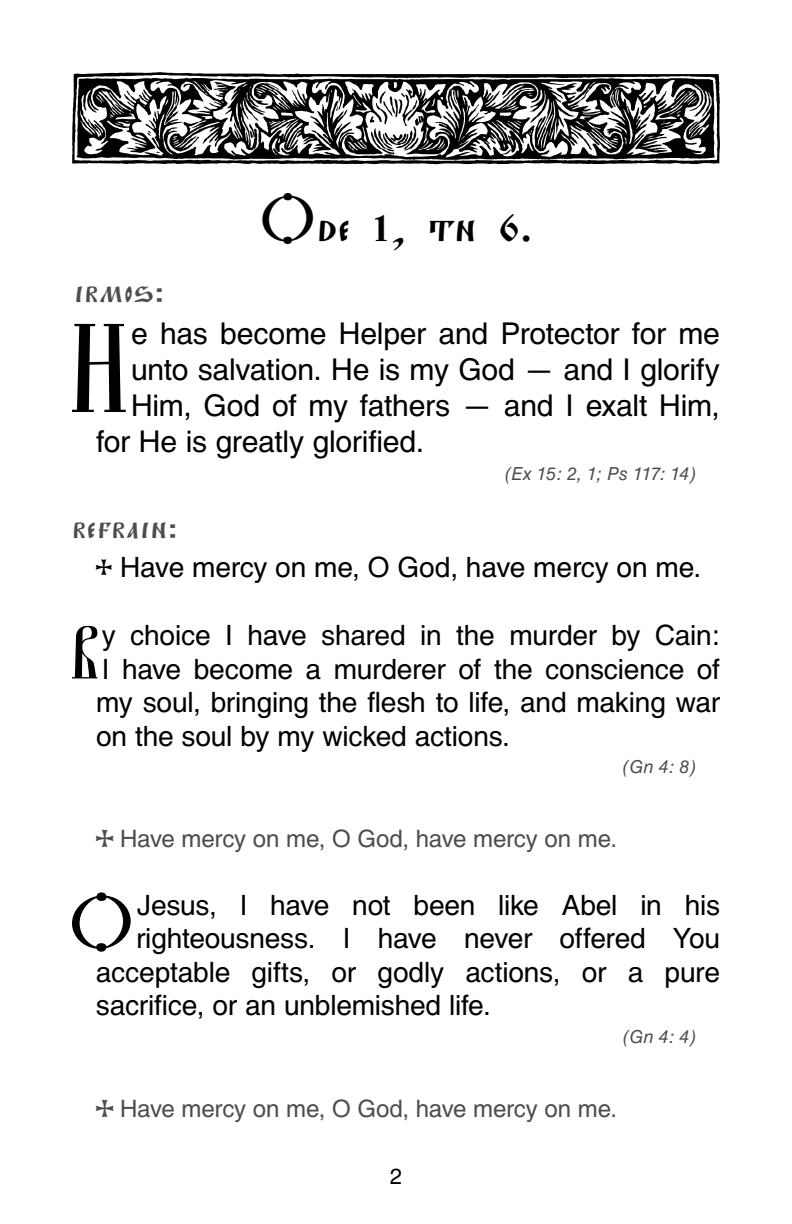
<style>
.page{position:relative;width:792px;height:1224px;background:#fff}
.page>*{position:absolute;margin:0;border:0;box-sizing:border-box;transform-origin:0 0}
.t1{font:90.6px "Ostrog Dol UAEN";color:#000}
.t2{font:46px "Ostrog Dol UAEN";color:#000}
.t3{font:35px "Ostrog Dol UAEN";letter-spacing:-.005em;color:#4d4d4d}
.t4{font:30px "Helvetica Cyr Upright";letter-spacing:-.005em;color:#000}
.t5{font:28px/33.6px "Helvetica Cyr Upright";letter-spacing:-.005em;color:#000;text-align:justify}
.t6{font:24px "Helvetica Cyr Upright";letter-spacing:-.005em;color:#4d4d4d}
.t7{font:22px "Helvetica Cyr Upright";color:#000}
.t8{font:18px "Helvetica Cyr Inclined";letter-spacing:-.04em;color:#4d4d4d}
.t9{font:18px "Helvetica Cyr Inclined";letter-spacing:-.02em;color:#4d4d4d}
.s1{font-family:"Khrest Bold Upright";font-size:21.6px}
.s2{font-family:"Ostrog Dol UAEN";font-size:53.4px}
.s3{font-family:"Khrest Bold Upright"}
</style>
<div class="page">
<svg style="left:72px;top:72px;width:648px;height:92px"></svg>
<svg style="left:336px;top:105px;width:2px;height:6px"></svg>
<svg style="left:250px;top:131px;width:3px;height:7px"></svg>
<svg style="left:147px;top:131px;width:4px;height:5px"></svg>
<svg style="left:586px;top:133px;width:14px;height:12px"></svg>
<svg style="left:370px;top:91px;width:49px;height:63px"></svg>
<svg style="left:490px;top:138px;width:6px;height:6px"></svg>
<h2 class="t2" style="left:260px;top:177px;width:59px">Ў</h2>
<h2 class="t2" style="left:317px;top:198px;width:216px">de 1, tn 6.</h2>
<p class="t3" style="left:72px;top:269px;width:94px">irmos:</p>
<h1 class="t1" style="left:67px;top:287px;width:66px">H</h1>
<p class="t4" style="left:131px;top:317px;width:590px">e has become Helper and Protector for me</p>
<p class="t4" style="left:131px;top:353px;width:590px">unto salvation. He is my God — and I glorify</p>
<p class="t4" style="left:131px;top:389px;width:590px">Him, God of my fathers — and I exalt Him,</p>
<p class="t4" style="left:96px;top:425px;width:330px">for He is greatly glorified.</p>
<p class="t8" style="left:505px;top:463px;width:192px">(Ex 15: 2, 1; Ps 117: 14)</p>
<p class="t3" style="left:72px;top:505px;width:107px">refrain:</p>
<p class="t5" style="left:96px;top:551px;width:607px"><span class="s1">E</span> Have mercy on me, O God, have mercy on me.</p>
<p class="t5" style="left:96px;top:618px;width:625px;text-indent:-28px"><span class="s2">B</span>y choice I have shared in the murder by Cain:<br>I have become a murderer of the conscience of my soul, bringing the flesh to life, and making war on the soul by my wicked actions.</p>
<p class="t9" style="left:623px;top:757px;width:75px">(Gn 4: 8)</p>
<p class="t6" style="left:96px;top:825px;width:523px"><span class="s3">E</span> Have mercy on me, O God, have mercy on me.</p>
<p class="t5" style="left:69px;top:888px;width:653px"><span class="s2">Ў</span> Jesus, I have not been like Abel in his</p>
<p class="t5" style="left:136px;top:922px;width:585px">righteousness. I have never offered You</p>
<p class="t5" style="left:96px;top:955px;width:625px">acceptable gifts, or godly actions, or a pure</p>
<p class="t5" style="left:96px;top:989px;width:396px">sacrifice, or an unblemished life.</p>
<p class="t9" style="left:623px;top:1027px;width:74px">(Gn 4: 4)</p>
<p class="t6" style="left:96px;top:1095px;width:523px"><span class="s3">E</span> Have mercy on me, O God, have mercy on me.</p>
<p class="t7" style="left:390px;top:1164px;width:14px">2</p>
</div>
